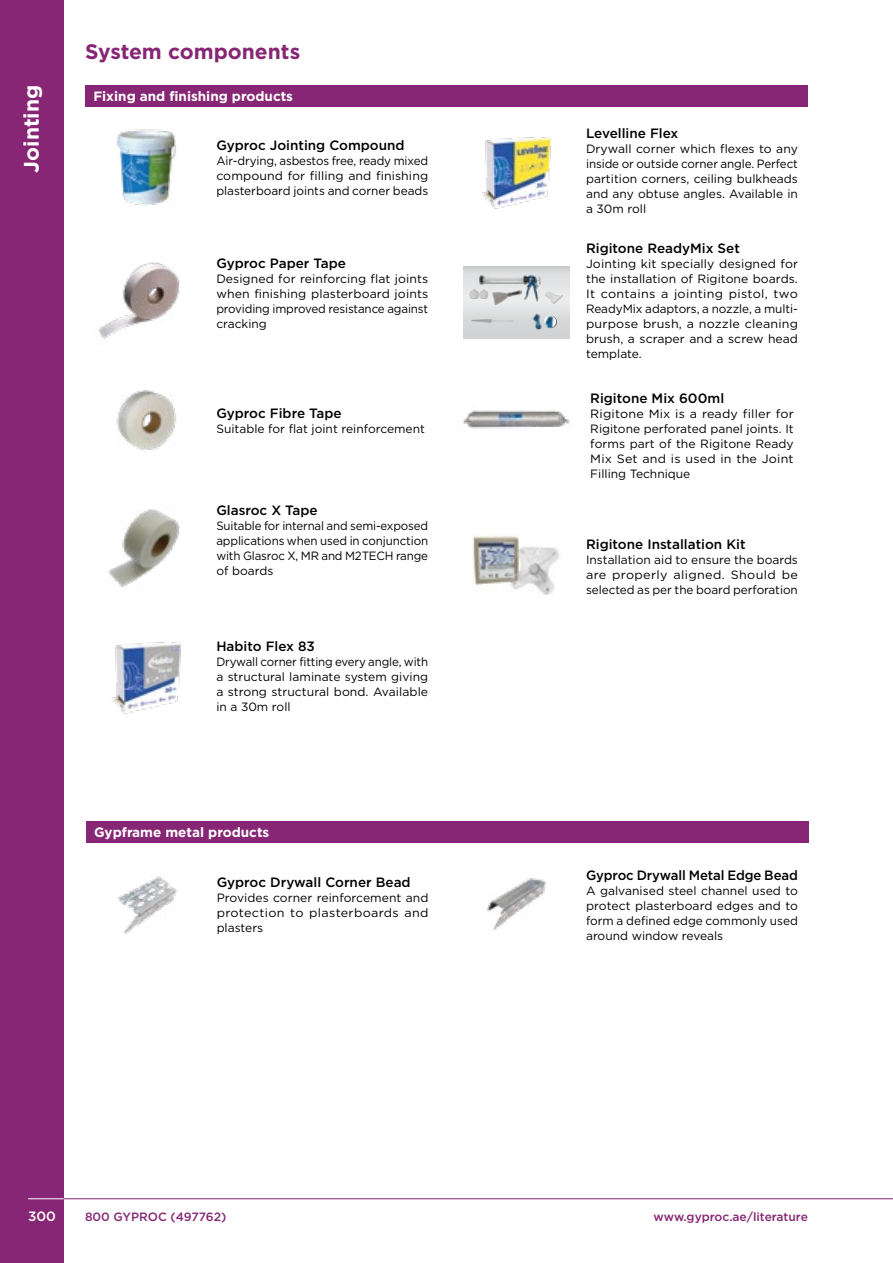
<style>
.page{position:relative;width:893px;height:1263px;background:#fff}
.page>*{position:absolute;margin:0;border:0;box-sizing:border-box;transform-origin:0 0}
.t1{font:700 21px "Gotham";color:#862674}
.t2{font:700 21px "Gotham";color:#fff}
.t3{font:500 13.5px "Gotham";color:#000}
.t4{font:700 13.5px "Gotham";color:#fff}
.t5{font:500 13.5px "Gotham";color:#fff}
.t6{font:12px/15px "Gotham";color:#000;text-align:justify}
.t7{font:12px/15px "Gotham";color:#000;text-align:justify;scale:.96 1}
.t8{font:12px/15px "Gotham";color:#000;text-align:justify;scale:1.05 1}
.t9{font:500 12px "Gotham";color:#862674}
</style>
<div class="page">
<div style="left:0;top:0;width:64px;height:1263px;background:#862674"></div>
<hr style="left:64px;top:1198px;width:829px;height:1px;background:#862674">
<hr style="left:28px;top:1198px;width:36px;height:1px;background:#fff">
<img style="left:117px;top:129px;width:60px;height:77px">
<img style="left:98px;top:262px;width:82px;height:77px">
<img style="left:117px;top:390px;width:60px;height:60px">
<img style="left:108px;top:509px;width:72px;height:78px">
<img style="left:112px;top:642px;width:69px;height:71px">
<div style="left:85px;top:85px;width:723px;height:21px;background:#862674"></div>
<img style="left:482px;top:137px;width:70px;height:71px">
<svg style="left:463px;top:266px;width:106px;height:72px;background:#d9dbdb"></svg>
<img style="left:543px;top:292px;width:20px;height:13px">
<img style="left:470px;top:318px;width:43px;height:7px">
<img style="left:477px;top:273px;width:65px;height:29px">
<svg style="left:467px;top:289px;width:23px;height:11px"></svg>
<img style="left:491px;top:284px;width:33px;height:23px">
<svg style="left:541px;top:313px;width:1px;height:17px"></svg>
<img style="left:532px;top:312px;width:9px;height:18px">
<svg style="left:544px;top:315px;width:13px;height:14px"></svg>
<svg style="left:544px;top:316px;width:12px;height:12px"></svg>
<img style="left:462px;top:410px;width:109px;height:19px">
<img style="left:471px;top:535px;width:88px;height:60px">
<div style="left:86px;top:821px;width:722px;height:21px;background:#862674"></div>
<img style="left:118px;top:877px;width:59px;height:57px">
<img style="left:487px;top:878px;width:59px;height:52px">
<h1 class="t2" style="left:17px;top:173px;width:89px;rotate:-90deg">Jointing</h1>
<h1 class="t1" style="left:85px;top:38px;width:217px">System components</h1>
<p class="t4" style="left:93px;top:87px;width:201px">Fixing and finishing products</p>
<p class="t3" style="left:216px;top:136px;width:190px">Gyproc Jointing Compound</p>
<p class="t6" style="left:216px;top:153px;width:213px">Air-drying, asbestos free, ready mixed compound for filling and finishing plasterboard joints and corner beads</p>
<p class="t3" style="left:216px;top:254px;width:131px">Gyproc Paper Tape</p>
<p class="t6" style="left:216px;top:271px;width:213px">Designed for reinforcing flat joints when finishing plasterboard joints providing improved resistance against cracking</p>
<p class="t3" style="left:216px;top:404px;width:127px">Gyproc Fibre Tape</p>
<p class="t6" style="left:216px;top:421px;width:210px">Suitable for flat joint reinforcement</p>
<p class="t3" style="left:216px;top:502px;width:103px">Glasroc X Tape</p>
<p class="t7" style="left:216px;top:518px;width:222px">Suitable for internal and semi-exposed applications when used in conjunction with Glasroc X, MR and M2TECH range of boards</p>
<p class="t3" style="left:216px;top:637px;width:100px">Habito Flex 83</p>
<p class="t7" style="left:216px;top:653px;width:222px">Drywall corner fitting every angle, with a structural laminate system giving a strong structural bond. Available in a 30m roll</p>
<p class="t4" style="left:94px;top:824px;width:177px">Gypframe metal products</p>
<p class="t3" style="left:217px;top:873px;width:195px">Gyproc Drywall Corner Bead</p>
<p class="t6" style="left:217px;top:890px;width:213px">Provides corner reinforcement and protection to plasterboards and plasters</p>
<p class="t3" style="left:586px;top:124px;width:94px">Levelline Flex</p>
<p class="t6" style="left:586px;top:141px;width:213px">Drywall corner which flexes to any inside or outside corner angle. Perfect partition corners, ceiling bulkheads and any obtuse angles. Available in a 30m roll</p>
<p class="t3" style="left:586px;top:240px;width:155px">Rigitone ReadyMix Set</p>
<p class="t6" style="left:586px;top:256px;width:213px">Jointing kit specially designed for the installation of Rigitone boards.<br>It contains a jointing pistol, two ReadyMix adaptors, a nozzle, a multi&shy;purpose brush, a nozzle cleaning brush, a scraper and a screw head template.</p>
<p class="t3" style="left:590px;top:389px;width:135px">Rigitone Mix 600ml</p>
<p class="t8" style="left:590px;top:406px;width:195px">Rigitone Mix is a ready filler for Rigitone perforated panel joints. It forms part of the Rigitone Ready Mix Set and is used in the Joint Filling Technique</p>
<p class="t3" style="left:586px;top:536px;width:161px">Rigitone Installation Kit</p>
<p class="t6" style="left:586px;top:552px;width:213px">Installation aid to ensure the boards are properly aligned. Should be selected as per the board perforation</p>
<p class="t3" style="left:586px;top:866px;width:213px">Gyproc Drywall Metal Edge Bead</p>
<p class="t6" style="left:586px;top:883px;width:213px">A galvanised steel channel used to protect plasterboard edges and to form a defined edge commonly used around window reveals</p>
<p class="t5" style="left:28px;top:1207px;width:29px">300</p>
<p class="t9" style="left:85px;top:1208px;width:143px">800 GYPROC (497762)</p>
<p class="t9" style="left:654px;top:1208px;width:156px">www.gyproc.ae/literature</p>
</div>
